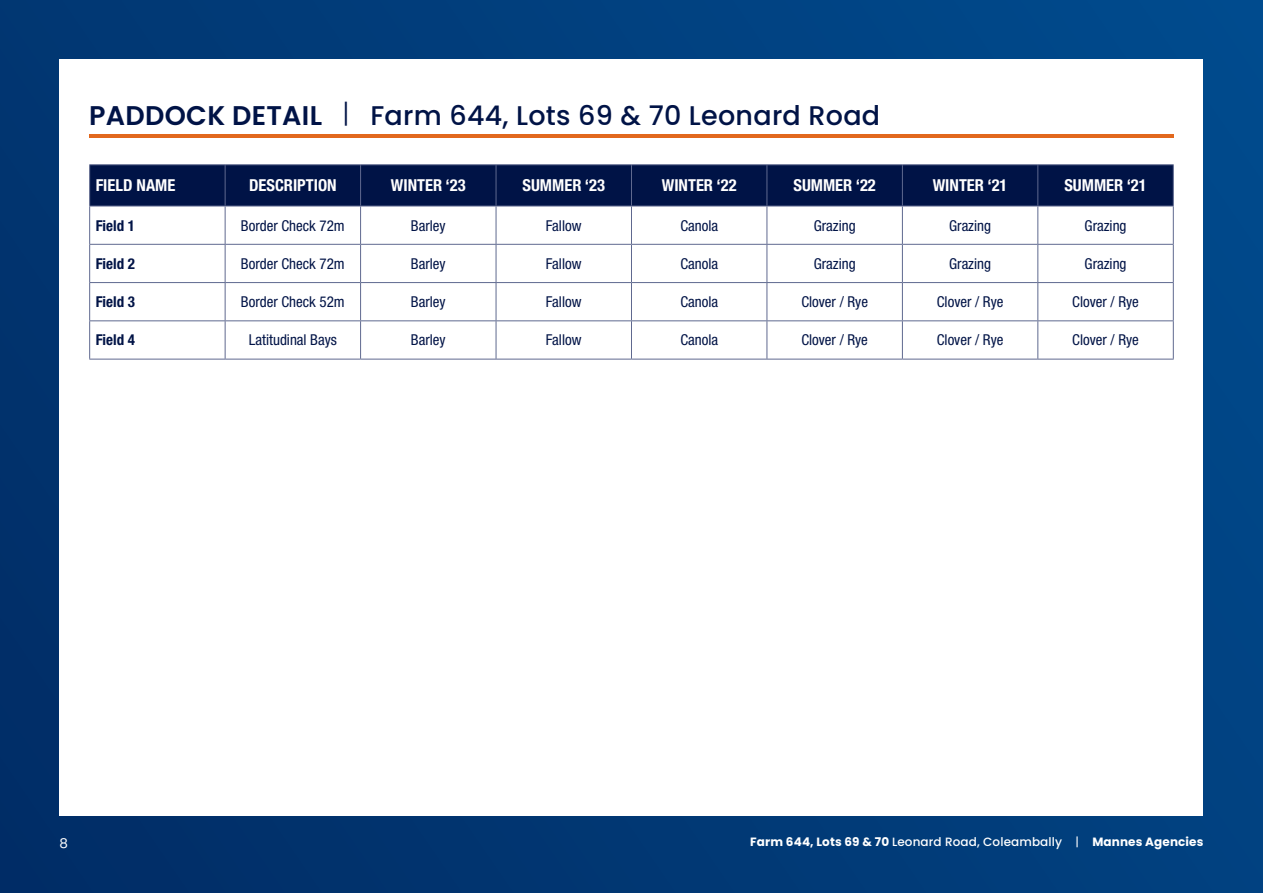
<style>
.page{position:relative;width:1263px;height:893px;background:#fff}
.page>*{position:absolute;margin:0;border:0;box-sizing:border-box;transform-origin:0 0}
.t1{font:500 27px "Poppins";letter-spacing:.01em;color:#001346}
.t2{font:700 condensed 16.5px "Helvetica Neue LT Std";color:#fff}
.t3{font:condensed 15px "Helvetica Neue LT Std";color:#001346}
.t4{font:700 condensed 15px "Helvetica Neue LT Std";color:#001346}
.t5{font:13.5px "Poppins";color:#fff}
.t6{font:700 12px "Poppins";letter-spacing:.01em;color:#fff}
.s1{font-weight:600}
.s2{font-weight:300}
.s3{font-weight:500}
.s4{font-weight:400}
</style>
<div class="page">
<div style="left:0;top:0;width:1263px;height:893px;background:linear-gradient(to right,#01306a,#014686)"></div>
<div style="left:60px;top:60px;width:1143px;height:756px;background:#fff"></div>
<hr style="left:89px;top:135px;width:1085px;height:3px;background:#e2681d">
<div style="left:90px;top:165px;width:1083px;height:41px;background:#001346"></div>
<svg style="left:90px;top:207px;width:1083px;height:152px"></svg>
<hr style="left:89px;top:164px;width:136px;height:1px;background:#5f698f">
<hr style="left:89px;top:165px;width:1px;height:41px;background:#5f698f">
<hr style="left:225px;top:164px;width:136px;height:1px;background:#5f698f">
<hr style="left:225px;top:165px;width:1px;height:41px;background:#5f698f">
<hr style="left:361px;top:164px;width:135px;height:1px;background:#5f698f">
<hr style="left:360px;top:165px;width:1px;height:41px;background:#5f698f">
<hr style="left:496px;top:164px;width:135px;height:1px;background:#5f698f">
<hr style="left:496px;top:165px;width:1px;height:41px;background:#5f698f">
<hr style="left:631px;top:164px;width:136px;height:1px;background:#5f698f">
<hr style="left:631px;top:165px;width:1px;height:41px;background:#5f698f">
<hr style="left:767px;top:164px;width:135px;height:1px;background:#5f698f">
<hr style="left:766px;top:165px;width:1px;height:41px;background:#5f698f">
<hr style="left:902px;top:164px;width:136px;height:1px;background:#5f698f">
<hr style="left:902px;top:165px;width:1px;height:41px;background:#5f698f">
<hr style="left:1038px;top:164px;width:136px;height:1px;background:#5f698f">
<hr style="left:1037px;top:165px;width:1px;height:41px;background:#5f698f">
<hr style="left:1173px;top:165px;width:1px;height:41px;background:#5f698f">
<hr style="left:89px;top:206px;width:136px;height:1px;background:#5f698f">
<hr style="left:225px;top:206px;width:136px;height:1px;background:#5f698f">
<hr style="left:361px;top:206px;width:135px;height:1px;background:#5f698f">
<hr style="left:496px;top:206px;width:135px;height:1px;background:#5f698f">
<hr style="left:631px;top:206px;width:136px;height:1px;background:#5f698f">
<hr style="left:767px;top:206px;width:135px;height:1px;background:#5f698f">
<hr style="left:902px;top:206px;width:136px;height:1px;background:#5f698f">
<hr style="left:1038px;top:206px;width:136px;height:1px;background:#5f698f">
<hr style="left:89px;top:206px;width:1px;height:38px;background:#5f698f">
<hr style="left:225px;top:206px;width:1px;height:38px;background:#5f698f">
<hr style="left:360px;top:206px;width:1px;height:38px;background:#5f698f">
<hr style="left:496px;top:206px;width:1px;height:38px;background:#5f698f">
<hr style="left:631px;top:206px;width:1px;height:38px;background:#5f698f">
<hr style="left:766px;top:206px;width:1px;height:38px;background:#5f698f">
<hr style="left:902px;top:206px;width:1px;height:38px;background:#5f698f">
<hr style="left:1037px;top:206px;width:1px;height:38px;background:#5f698f">
<hr style="left:1173px;top:206px;width:1px;height:38px;background:#5f698f">
<hr style="left:89px;top:244px;width:136px;height:1px;background:#5f698f">
<hr style="left:89px;top:245px;width:1px;height:37px;background:#5f698f">
<hr style="left:225px;top:244px;width:136px;height:1px;background:#5f698f">
<hr style="left:225px;top:245px;width:1px;height:37px;background:#5f698f">
<hr style="left:361px;top:244px;width:135px;height:1px;background:#5f698f">
<hr style="left:360px;top:245px;width:1px;height:37px;background:#5f698f">
<hr style="left:496px;top:244px;width:135px;height:1px;background:#5f698f">
<hr style="left:496px;top:245px;width:1px;height:37px;background:#5f698f">
<hr style="left:631px;top:244px;width:136px;height:1px;background:#5f698f">
<hr style="left:631px;top:245px;width:1px;height:37px;background:#5f698f">
<hr style="left:767px;top:244px;width:135px;height:1px;background:#5f698f">
<hr style="left:766px;top:245px;width:1px;height:37px;background:#5f698f">
<hr style="left:902px;top:244px;width:136px;height:1px;background:#5f698f">
<hr style="left:902px;top:245px;width:1px;height:37px;background:#5f698f">
<hr style="left:1038px;top:244px;width:136px;height:1px;background:#5f698f">
<hr style="left:1037px;top:245px;width:1px;height:37px;background:#5f698f">
<hr style="left:1173px;top:245px;width:1px;height:37px;background:#5f698f">
<hr style="left:89px;top:282px;width:136px;height:1px;background:#5f698f">
<hr style="left:89px;top:283px;width:1px;height:37px;background:#5f698f">
<hr style="left:225px;top:282px;width:136px;height:1px;background:#5f698f">
<hr style="left:225px;top:283px;width:1px;height:37px;background:#5f698f">
<hr style="left:361px;top:282px;width:135px;height:1px;background:#5f698f">
<hr style="left:360px;top:283px;width:1px;height:37px;background:#5f698f">
<hr style="left:496px;top:282px;width:135px;height:1px;background:#5f698f">
<hr style="left:496px;top:283px;width:1px;height:37px;background:#5f698f">
<hr style="left:631px;top:282px;width:136px;height:1px;background:#5f698f">
<hr style="left:631px;top:283px;width:1px;height:37px;background:#5f698f">
<hr style="left:767px;top:282px;width:135px;height:1px;background:#5f698f">
<hr style="left:766px;top:283px;width:1px;height:37px;background:#5f698f">
<hr style="left:902px;top:282px;width:136px;height:1px;background:#5f698f">
<hr style="left:902px;top:283px;width:1px;height:37px;background:#5f698f">
<hr style="left:1038px;top:282px;width:136px;height:1px;background:#5f698f">
<hr style="left:1037px;top:283px;width:1px;height:37px;background:#5f698f">
<hr style="left:1173px;top:283px;width:1px;height:37px;background:#5f698f">
<hr style="left:89px;top:320px;width:136px;height:1px;background:#5f698f">
<hr style="left:89px;top:321px;width:1px;height:38px;background:#5f698f">
<hr style="left:225px;top:320px;width:136px;height:1px;background:#5f698f">
<hr style="left:225px;top:321px;width:1px;height:38px;background:#5f698f">
<hr style="left:361px;top:320px;width:135px;height:1px;background:#5f698f">
<hr style="left:360px;top:321px;width:1px;height:38px;background:#5f698f">
<hr style="left:496px;top:320px;width:135px;height:1px;background:#5f698f">
<hr style="left:496px;top:321px;width:1px;height:38px;background:#5f698f">
<hr style="left:631px;top:320px;width:136px;height:1px;background:#5f698f">
<hr style="left:631px;top:321px;width:1px;height:38px;background:#5f698f">
<hr style="left:767px;top:320px;width:135px;height:1px;background:#5f698f">
<hr style="left:766px;top:321px;width:1px;height:38px;background:#5f698f">
<hr style="left:902px;top:320px;width:136px;height:1px;background:#5f698f">
<hr style="left:902px;top:321px;width:1px;height:38px;background:#5f698f">
<hr style="left:1038px;top:320px;width:136px;height:1px;background:#5f698f">
<hr style="left:1037px;top:321px;width:1px;height:38px;background:#5f698f">
<hr style="left:1173px;top:321px;width:1px;height:38px;background:#5f698f">
<hr style="left:89px;top:359px;width:136px;height:1px;background:#5f698f">
<hr style="left:225px;top:359px;width:136px;height:1px;background:#5f698f">
<hr style="left:361px;top:359px;width:135px;height:1px;background:#5f698f">
<hr style="left:496px;top:359px;width:135px;height:1px;background:#5f698f">
<hr style="left:631px;top:359px;width:136px;height:1px;background:#5f698f">
<hr style="left:767px;top:359px;width:135px;height:1px;background:#5f698f">
<hr style="left:902px;top:359px;width:136px;height:1px;background:#5f698f">
<hr style="left:1038px;top:359px;width:136px;height:1px;background:#5f698f">
<h1 class="t1" style="left:89px;top:100px;width:792px"><span class="s1">PADDOCK DETAIL</span> <span class="s2">|</span> Farm 644, Lots 69 &amp; 70 Leonard Road</h1>
<p class="t2" style="left:96px;top:175px;width:81px">FIELD NAME</p>
<p class="t2" style="left:249px;top:175px;width:89px">DESCRIPTION</p>
<p class="t2" style="left:391px;top:175px;width:76px">WINTER ‘23</p>
<p class="t2" style="left:522px;top:175px;width:84px">SUMMER ‘23</p>
<p class="t2" style="left:662px;top:175px;width:76px">WINTER ‘22</p>
<p class="t2" style="left:793px;top:175px;width:84px">SUMMER ‘22</p>
<p class="t2" style="left:933px;top:175px;width:76px">WINTER ‘21</p>
<p class="t2" style="left:1064px;top:175px;width:84px">SUMMER ‘21</p>
<p class="t4" style="left:96px;top:216px;width:41px">Field 1</p>
<p class="t3" style="left:241px;top:217px;width:105px">Border Check 72m</p>
<p class="t3" style="left:411px;top:217px;width:36px">Barley</p>
<p class="t3" style="left:546px;top:217px;width:37px">Fallow</p>
<p class="t3" style="left:680px;top:217px;width:39px">Canola</p>
<p class="t3" style="left:814px;top:217px;width:43px">Grazing</p>
<p class="t3" style="left:949px;top:217px;width:43px">Grazing</p>
<p class="t3" style="left:1084px;top:217px;width:43px">Grazing</p>
<p class="t4" style="left:96px;top:254px;width:41px">Field 2</p>
<p class="t3" style="left:241px;top:255px;width:105px">Border Check 72m</p>
<p class="t3" style="left:411px;top:255px;width:36px">Barley</p>
<p class="t3" style="left:546px;top:255px;width:37px">Fallow</p>
<p class="t3" style="left:680px;top:255px;width:39px">Canola</p>
<p class="t3" style="left:814px;top:255px;width:43px">Grazing</p>
<p class="t3" style="left:949px;top:255px;width:43px">Grazing</p>
<p class="t3" style="left:1084px;top:255px;width:43px">Grazing</p>
<p class="t4" style="left:96px;top:293px;width:41px">Field 3</p>
<p class="t3" style="left:241px;top:293px;width:105px">Border Check 52m</p>
<p class="t3" style="left:411px;top:293px;width:36px">Barley</p>
<p class="t3" style="left:546px;top:293px;width:37px">Fallow</p>
<p class="t3" style="left:680px;top:293px;width:39px">Canola</p>
<p class="t3" style="left:801px;top:293px;width:68px">Clover / Rye</p>
<p class="t3" style="left:937px;top:293px;width:68px">Clover / Rye</p>
<p class="t3" style="left:1072px;top:293px;width:68px">Clover / Rye</p>
<p class="t4" style="left:96px;top:331px;width:41px">Field 4</p>
<p class="t3" style="left:249px;top:331px;width:90px">Latitudinal Bays</p>
<p class="t3" style="left:411px;top:331px;width:36px">Barley</p>
<p class="t3" style="left:546px;top:331px;width:37px">Fallow</p>
<p class="t3" style="left:680px;top:331px;width:39px">Canola</p>
<p class="t3" style="left:801px;top:331px;width:68px">Clover / Rye</p>
<p class="t3" style="left:937px;top:331px;width:68px">Clover / Rye</p>
<p class="t3" style="left:1072px;top:331px;width:68px">Clover / Rye</p>
<p class="t5" style="left:60px;top:835px;width:10px">8</p>
<p class="t6" style="left:750px;top:835px;width:455px">Farm 644, Lots 69 &amp; 70 <span class="s3">Leonard Road, Coleambally</span> <span class="s4">|</span> Mannes Agencies</p>
</div>
